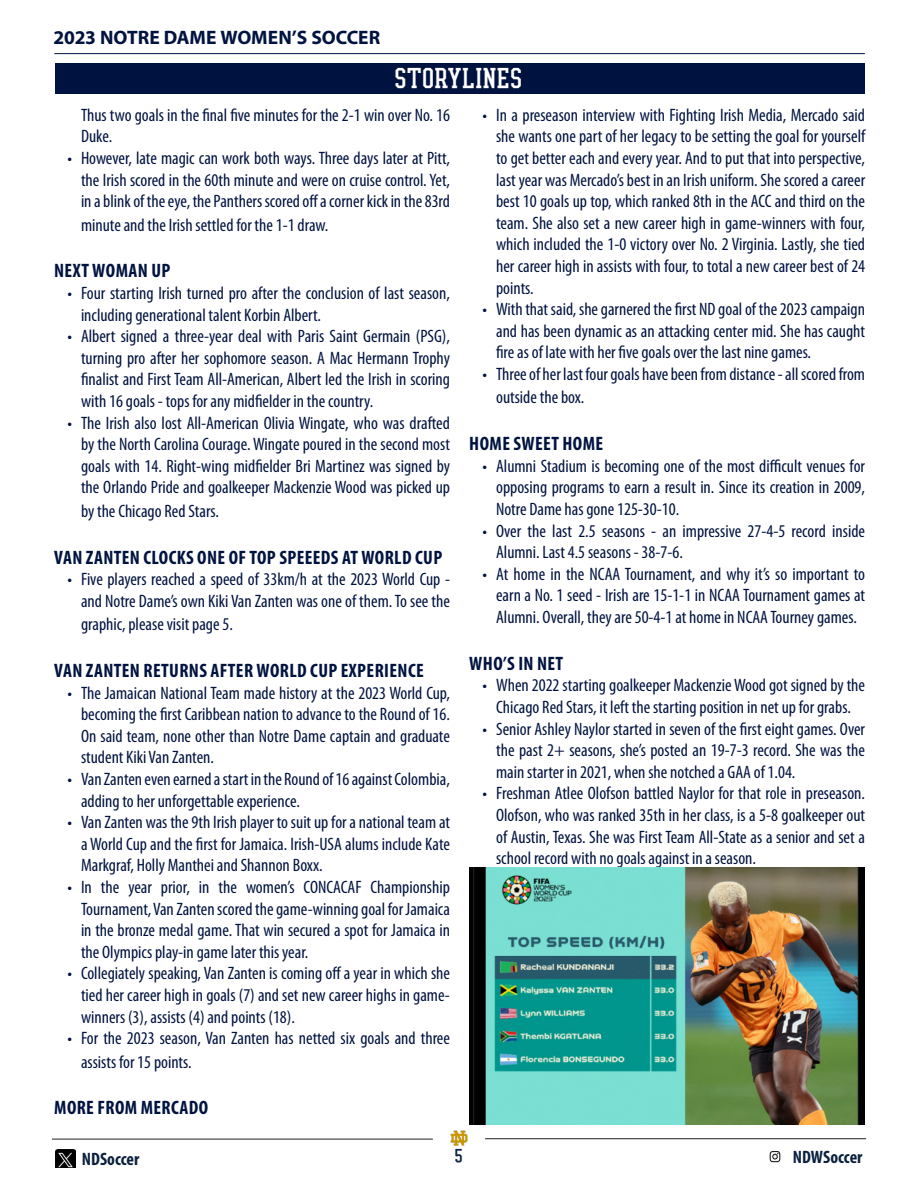
<style>
.page{position:relative;width:918px;height:1188px;background:#fff}
.page>*{position:absolute;margin:0;border:0;box-sizing:border-box;transform-origin:0 0}
.t1{font:27px "Leahy";color:#fff}
.t2{font:700 condensed 19.5px "Myriad Pro";letter-spacing:.02em;color:#001340}
.t3{font:700 19.5px "Myriad Pro";letter-spacing:-.005em;color:#001340}
.t4{font:condensed 18px/21.6px "Myriad Pro";color:#001340;text-align:justify}
.t5{font:700 condensed 18px "Myriad Pro";color:#0b213e}
.t6{font:18px "Leahy";color:#0b213e}
</style>
<div class="page">
<hr style="left:55px;top:53px;width:810px;height:1px;background:#001340">
<img style="left:56px;top:1150px;width:20px;height:18px">
<hr style="left:52px;top:1139px;width:381px;height:1px;background:#231f20">
<hr style="left:485px;top:1138px;width:381px;height:1px;background:#231f20">
<img style="left:450px;top:1130px;width:18px;height:16px">
<div style="left:55px;top:63px;width:810px;height:31px;background:#001340"></div>
<img style="left:769px;top:1151px;width:12px;height:12px">
<img style="left:470px;top:868px;width:394px;height:257px">
<p class="t3" style="left:54px;top:25px;width:328px">2023 NOTRE DAME WOMEN’S SOCCER</p>
<p class="t1" style="left:395px;top:64px;width:129px">STORYLINES</p>
<p class="t4" style="left:81px;top:104px;width:370px">Thus two goals in the final five minutes for the 2-1 win over No. 16<br>Duke.</p>
<p class="t4" style="left:81px;top:147px;width:371px;text-indent:-14px">• However, late magic can work both ways. Three days later at Pitt, the Irish scored in the 60th minute and were on cruise control. Yet, in a blink of the eye, the Panthers scored off a corner kick in the 83rd</p>
<p class="t4" style="left:81px;top:214px;width:249px">minute and the Irish settled for the 1-1 draw.</p>
<p class="t2" style="left:54px;top:259px;width:118px">NEXT WOMAN UP</p>
<p class="t4" style="left:81px;top:282px;width:370px;text-indent:-14px">• Four starting Irish turned pro after the conclusion of last season, including generational talent Korbin Albert.</p>
<p class="t4" style="left:81px;top:325px;width:371px;text-indent:-14px">• Albert signed a three-year deal with Paris Saint Germain (PSG), turning pro after her sophomore season. A Mac Hermann Trophy finalist and First Team All-American, Albert led the Irish in scoring with 16 goals - tops for any midfielder in the country.</p>
<p class="t4" style="left:81px;top:412px;width:371px;text-indent:-14px">• The Irish also lost All-American Olivia Wingate, who was drafted by the North Carolina Courage. Wingate poured in the second most goals with 14. Right-wing midfielder Bri Martinez was signed by the Orlando Pride and goalkeeper Mackenzie Wood was picked up</p>
<p class="t4" style="left:81px;top:500px;width:139px">by the Chicago Red Stars.</p>
<p class="t2" style="left:54px;top:545px;width:390px">VAN ZANTEN CLOCKS ONE OF TOP SPEEEDS AT WORLD CUP</p>
<p class="t4" style="left:68px;top:568px;width:384px;text-align:right">• Five players reached a speed of 33km/h at the 2023 World Cup - and Notre Dame’s own Kiki Van Zanten was one of them. To see the</p>
<p class="t4" style="left:81px;top:613px;width:153px">graphic, please visit page 5.</p>
<p class="t2" style="left:54px;top:658px;width:371px">VAN ZANTEN RETURNS AFTER WORLD CUP EXPERIENCE</p>
<p class="t4" style="left:81px;top:682px;width:371px;text-indent:-14px">• The Jamaican National Team made history at the 2023 World Cup, becoming the first Caribbean nation to advance to the Round of 16.<br>On said team, none other than Notre Dame captain and graduate student Kiki Van Zanten.</p>
<p class="t4" style="left:81px;top:768px;width:370px;text-indent:-14px">• Van Zanten even earned a start in the Round of 16 against Colombia, adding to her unforgettable experience.</p>
<p class="t4" style="left:81px;top:811px;width:371px;text-indent:-14px">• Van Zanten was the 9th Irish player to suit up for a national team at a World Cup and the first for Jamaica. Irish-USA alums include Kate Markgraf, Holly Manthei and Shannon Boxx.</p>
<p class="t4" style="left:81px;top:876px;width:371px;text-indent:-14px">• In the year prior, in the women’s CONCACAF Championship Tournament, Van Zanten scored the game-winning goal for Jamaica in the bronze medal game. That win secured a spot for Jamaica in the Olympics play-in game later this year.</p>
<p class="t4" style="left:81px;top:962px;width:371px;text-indent:-14px">• Collegiately speaking, Van Zanten is coming off a year in which she tied her career high in goals (7) and set new career highs in game&shy;winners (3), assists (4) and points (18).</p>
<p class="t4" style="left:81px;top:1026px;width:371px;line-height:23.4px;text-indent:-14px">• For the 2023 season, Van Zanten has netted six goals and three assists for 15 points.</p>
<p class="t2" style="left:54px;top:1096px;width:156px">MORE FROM MERCADO</p>
<p class="t4" style="left:496px;top:104px;width:371px;text-indent:-14px">• In a preseason interview with Fighting Irish Media, Mercado said she wants one part of her legacy to be setting the goal for yourself to get better each and every year. And to put that into perspective, last year was Mercado’s best in an Irish uniform. She scored a career best 10 goals up top, which ranked 8th in the ACC and third on the team. She also set a new career high in game-winners with four, which included the 1-0 victory over No. 2 Virginia. Lastly, she tied her career high in assists with four, to total a new career best of 24 points.</p>
<p class="t4" style="left:496px;top:298px;width:370px;text-indent:-14px">• With that said, she garnered the first ND goal of the 2023 campaign and has been dynamic as an attacking center mid. She has caught fire as of late with her five goals over the last nine games.</p>
<p class="t4" style="left:496px;top:362px;width:371px;line-height:23.4px;text-indent:-14px">• Three of her last four goals have been from distance - all scored from outside the box.</p>
<p class="t2" style="left:469px;top:431px;width:135px">HOME SWEET HOME</p>
<p class="t4" style="left:496px;top:455px;width:370px;text-indent:-14px">• Alumni Stadium is becoming one of the most difficult venues for opposing programs to earn a result in. Since its creation in 2009, Notre Dame has gone 125-30-10.</p>
<p class="t4" style="left:496px;top:520px;width:370px;text-indent:-14px">• Over the last 2.5 seasons - an impressive 27-4-5 record inside<br>Alumni. Last 4.5 seasons - 38-7-6.</p>
<p class="t4" style="left:496px;top:563px;width:371px;text-indent:-14px">• At home in the NCAA Tournament, and why it’s so important to earn a No. 1 seed - Irish are 15-1-1 in NCAA Tournament games at Alumni. Overall, they are 50-4-1 at home in NCAA Tourney games.</p>
<p class="t2" style="left:469px;top:651px;width:95px">WHO’S IN NET</p>
<p class="t4" style="left:483px;top:674px;width:384px;text-align:center">• When 2022 starting goalkeeper Mackenzie Wood got signed by the<br>Chicago Red Stars, it left the starting position in net up for grabs.</p>
<p class="t4" style="left:496px;top:718px;width:370px;text-indent:-14px">• Senior Ashley Naylor started in seven of the first eight games. Over the past 2+ seasons, she’s posted an 19-7-3 record. She was the main starter in 2021, when she notched a GAA of 1.04.</p>
<p class="t4" style="left:496px;top:782px;width:370px;text-indent:-14px">• Freshman Atlee Olofson battled Naylor for that role in preseason.<br>Olofson, who was ranked 35th in her class, is a 5-8 goalkeeper out of Austin, Texas. She was First Team All-State as a senior and set a school record with no goals against in a season.</p>
<p class="t5" style="left:82px;top:1148px;width:59px">NDSoccer</p>
<p class="t6" style="left:455px;top:1147px;width:9px">5</p>
<p class="t5" style="left:793px;top:1146px;width:71px">NDWSoccer</p>
</div>
